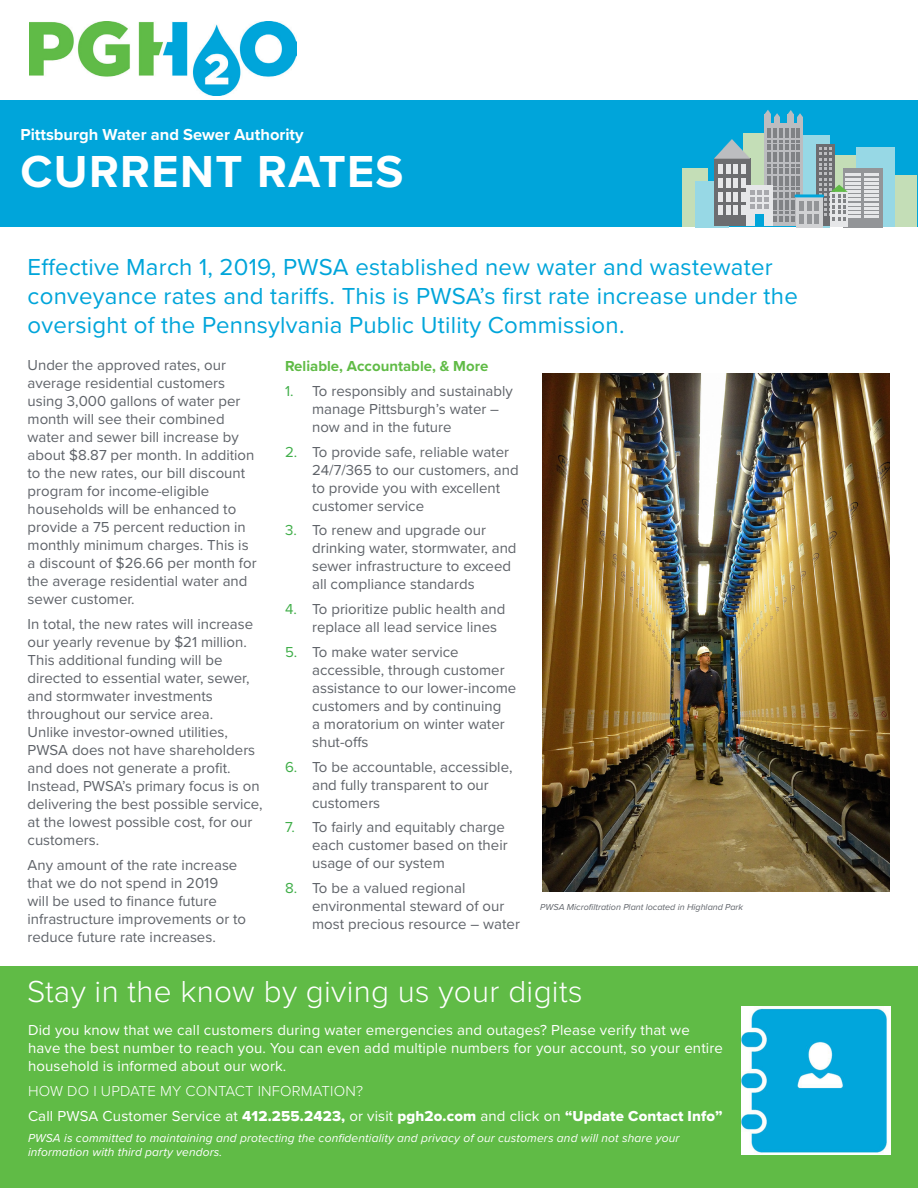
<style>
.page{position:relative;width:918px;height:1188px;background:#fff}
.page>*{position:absolute;margin:0;border:0;box-sizing:border-box;transform-origin:0 0}
.t1{font:700 46.5px "Proxima Nova";letter-spacing:.03em;color:#fff}
.t2{font:300 31.5px "Proxima Nova";letter-spacing:.01em;color:#fff}
.t3{font:24px/28.8px "Proxima Nova";letter-spacing:.01em;color:#00a5da}
.t4{font:700 16.5px "Proxima Nova";color:#fff}
.Body_Copy{font:15px/18px "Proxima Nova";color:#5f6369}
.t5{font:15px/18px "Proxima Nova";letter-spacing:.01em;color:#fff}
.t6{font:300 15px "Proxima Nova";letter-spacing:.01em;color:#fff}
.Body_Copy-2{font:700 15px "Proxima Nova";color:#60bb46}
.t7{font:italic 12px/14.4px "Proxima Nova";letter-spacing:.01em;color:#fff}
.Body_Copy-3{font:italic 9px "Proxima Nova";color:#5f6369}
.s1{color:#40ae49}
.s2{font-family:"Proxima Nova Extrabld"}
</style>
<div class="page">
<img style="left:29px;top:22px;width:267px;height:74px">
<div style="left:0;top:100px;width:918px;height:127px;background:#00a5da"></div>
<svg style="left:830px;top:155px;width:27px;height:72px"></svg>
<div style="left:682px;top:168px;width:25px;height:59px;background:#c4deb7"></div>
<div style="left:892px;top:175px;width:25px;height:52px;background:#c4deb7"></div>
<div style="left:695px;top:181px;width:34px;height:46px;background:#97d8e5"></div>
<div style="left:857px;top:147px;width:38px;height:80px;background:#97d8e5"></div>
<div style="left:765px;top:124px;width:38px;height:102px;background:#bcbdc0"></div>
<div style="left:765px;top:114px;width:6px;height:19px;background:#bcbdc0"></div>
<div style="left:787px;top:114px;width:7px;height:20px;background:#bcbdc0"></div>
<svg style="left:765px;top:110px;width:15px;height:7px"></svg>
<div style="left:774px;top:117px;width:6px;height:17px;background:#bcbdc0"></div>
<svg style="left:788px;top:110px;width:15px;height:7px"></svg>
<div style="left:797px;top:117px;width:6px;height:17px;background:#bcbdc0"></div>
<div style="left:714px;top:159px;width:36px;height:67px;background:#6c6d70"></div>
<svg style="left:822px;top:223px;width:9px;height:3px"></svg>
<svg style="left:843px;top:169px;width:40px;height:59px"></svg>
<div style="left:747px;top:186px;width:26px;height:40px;background:#e6e7e9"></div>
<div style="left:756px;top:214px;width:8px;height:12px;background:#00a5da"></div>
<hr style="left:845px;top:174px;width:34px;height:2px;background:#e6e7e9">
<hr style="left:845px;top:178px;width:34px;height:2px;background:#e6e7e9">
<hr style="left:845px;top:182px;width:34px;height:2px;background:#e6e7e9">
<hr style="left:845px;top:186px;width:34px;height:3px;background:#e6e7e9">
<hr style="left:845px;top:190px;width:34px;height:3px;background:#e6e7e9">
<hr style="left:845px;top:195px;width:34px;height:2px;background:#e6e7e9">
<hr style="left:845px;top:199px;width:34px;height:2px;background:#e6e7e9">
<hr style="left:845px;top:207px;width:34px;height:2px;background:#e6e7e9">
<hr style="left:845px;top:211px;width:34px;height:3px;background:#e6e7e9">
<hr style="left:845px;top:215px;width:34px;height:3px;background:#e6e7e9">
<hr style="left:845px;top:203px;width:34px;height:2px;background:#e6e7e9">
<hr style="left:861px;top:171px;width:3px;height:50px;background:#939598">
<div style="left:831px;top:192px;width:17px;height:34px;background:#e6e7e9"></div>
<svg style="left:796px;top:223px;width:26px;height:5px"></svg>
<svg style="left:714px;top:129px;width:134px;height:94px"></svg>
<div style="left:0;top:967px;width:918px;height:221px;background:#60bb46"></div>
<img style="left:742px;top:1007px;width:149px;height:148px">
<img style="left:542px;top:373px;width:348px;height:519px">
<h1 class="t4" style="left:20px;top:122px;width:285px">Pittsburgh Water and Sewer Authority</h1>
<h1 class="t1" style="left:20px;top:137px;width:385px">CURRENT RATES</h1>
<h3 class="t3" style="left:28px;top:252px;width:772px">Effective March 1, 2019, PWSA established new water and wastewater conveyance rates and tariffs. This is PWSA’s first rate increase under the oversight of the Pennsylvania Public Utility Commission.</h3>
<p class="Body_Copy" style="left:28px;top:356px;width:231px">Under the approved rates, our average residential customers using 3,000 gallons of water per month will see their combined water and sewer bill increase by about $8.87 per month. In addition to the new rates, our bill discount program for income-eligible households will be enhanced to provide a 75 percent reduction in monthly minimum charges. This is a discount of $26.66 per month for the average residential water and sewer customer.</p>
<p class="Body_Copy" style="left:28px;top:615px;width:237px">In total, the new rates will increase our yearly revenue by $21 million.<br>This additional funding will be directed to essential water, sewer, and stormwater investments throughout our service area.<br>Unlike investor-owned utilities,<br>PWSA does not have shareholders and does not generate a profit.<br>Instead, PWSA’s primary focus is on delivering the best possible service, at the lowest possible cost, for our customers.</p>
<p class="Body_Copy" style="left:28px;top:855px;width:220px">Any amount of the rate increase that we do not spend in 2019<br>will be used to finance future infrastructure improvements or to reduce future rate increases.</p>
<p class="Body_Copy-2" style="left:285px;top:355px;width:205px">Reliable, Accountable, &amp; More</p>
<p class="Body_Copy" style="left:312px;top:381px;width:202px;text-indent:-27px"><span class="s1">1.</span> To responsibly and sustainably manage Pittsburgh’s water – now and in the future</p>
<p class="Body_Copy" style="left:312px;top:442px;width:208px;text-indent:-27px"><span class="s1">2.</span> To provide safe, reliable water<br>24/7/365 to our customers, and to provide you with excellent customer service</p>
<p class="Body_Copy" style="left:312px;top:521px;width:206px;text-indent:-27px"><span class="s1">3.</span> To renew and upgrade our drinking water, stormwater, and sewer infrastructure to exceed all compliance standards</p>
<p class="Body_Copy" style="left:312px;top:599px;width:195px;text-indent:-27px"><span class="s1">4.</span> To prioritize public health and replace all lead service lines</p>
<p class="Body_Copy" style="left:312px;top:642px;width:206px;text-indent:-27px"><span class="s1">5.</span> To make water service accessible, through customer assistance to our lower-income customers and by continuing<br>a moratorium on winter water shut-offs</p>
<p class="Body_Copy" style="left:312px;top:757px;width:202px;text-indent:-27px"><span class="s1">6.</span> To be accountable, accessible, and fully transparent to our customers</p>
<p class="Body_Copy" style="left:312px;top:818px;width:197px;text-indent:-27px"><span class="s1">7.</span> To fairly and equitably charge each customer based on their usage of our system</p>
<p class="Body_Copy" style="left:312px;top:878px;width:209px;text-indent:-27px"><span class="s1">8.</span> To be a valued regional environmental steward of our most precious resource – water</p>
<p class="Body_Copy-3" style="left:540px;top:901px;width:204px">PWSA Microfiltration Plant located in Highland Park</p>
<h2 class="t2" style="left:27px;top:968px;width:557px">Stay in the know by giving us your digits</h2>
<h2 class="t5" style="left:28px;top:1021px;width:696px">Did you know that we call customers during water emergencies and outages? Please verify that we have the best number to reach you. You can even add multiple numbers for your account, so your entire household is informed about our work.</h2>
<h2 class="t6" style="left:28px;top:1080px;width:336px">HOW DO I UPDATE MY CONTACT INFORMATION?</h2>
<h2 class="t5" style="left:28px;top:1106px;width:696px">Call PWSA Customer Service at <span class="s2">412.255.2423,</span> or visit <span class="s2">pgh2o.com</span> and click on <span class="s2">“Update Contact Info”</span></h2>
<h2 class="t7" style="left:28px;top:1130px;width:653px">PWSA is committed to maintaining and protecting the confidentiality and privacy of our customers and will not share your information with third party vendors.</h2>
</div>
